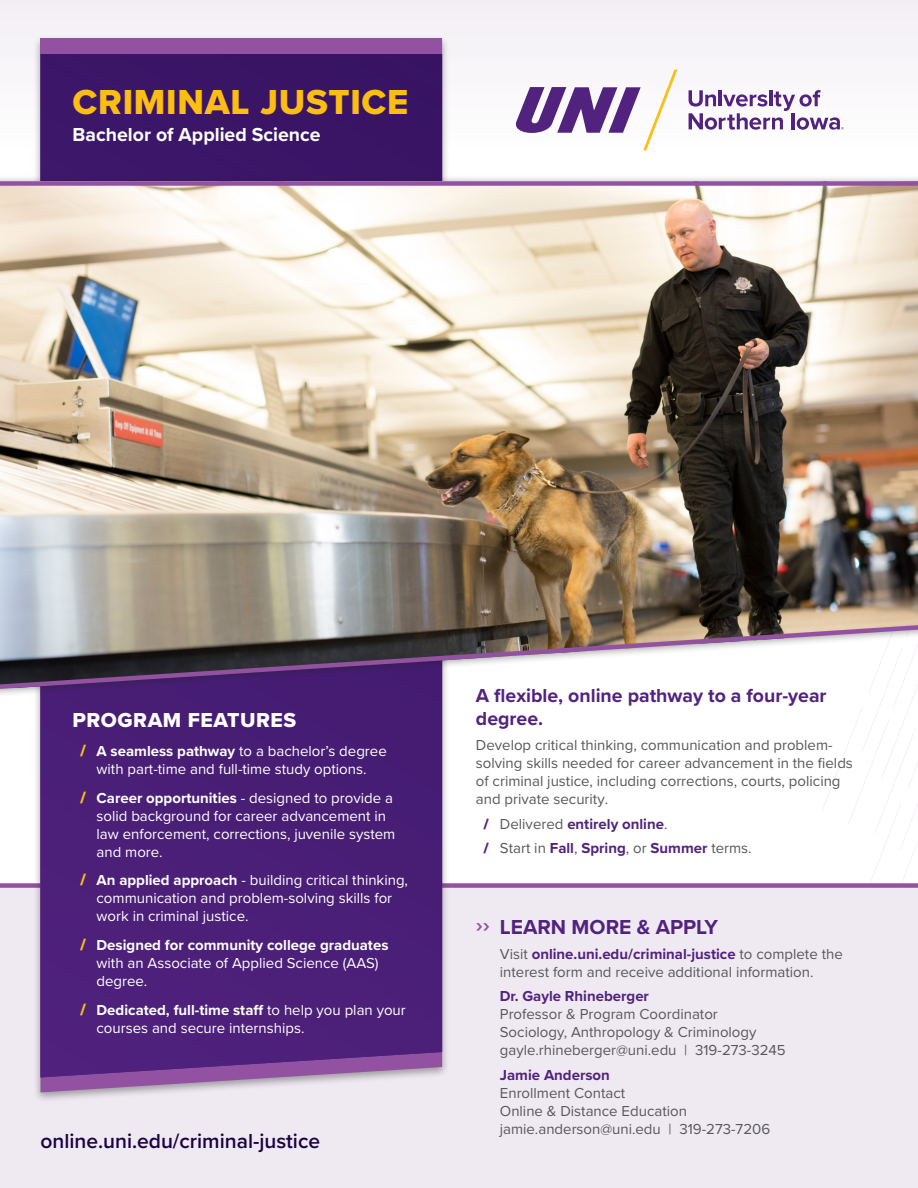
<style>
.page{position:relative;width:918px;height:1188px;background:#fff}
.page>*{position:absolute;margin:0;border:0;box-sizing:border-box;transform-origin:0 0}
.t1{font:36px "Proxima Nova Extrabld";letter-spacing:.02em;color:#fdbe12}
.t2{font:600 21px "Proxima Nova";color:#1b0247}
.t3{font:700 21px "Proxima Nova";color:#52227f}
.t4{font:21px "Proxima Nova Extrabld";letter-spacing:.025em;color:#fff}
.t5{font:700 19.5px/23.4px "Proxima Nova";color:#52227f}
.t6{font:700 19.5px "Proxima Nova";color:#fff}
.t7{font:15px/18px "Proxima Nova";color:#57585a}
.t8{font:15px/18px "Proxima Nova";color:#fff}
.t9{font:700 15px "Proxima Nova";color:#52227f}
.s1{font-weight:900;font-size:16.5px;color:#fdbe12}
.s2{font-weight:700}
.s3{font-weight:900}
.s4{font-weight:400;color:#57585a}
.s5{font-weight:900;color:#52227f}
.s6{font-weight:700;color:#52227f}
.s7{color:#9252a1}
</style>
<div class="page">
<svg style="left:822px;top:698px;width:96px;height:185px"></svg>
<div style="left:0;top:883px;width:918px;height:305px;background:#efeaf2"></div>
<div style="left:0;top:0;width:918px;height:216px;background:#f6f3f7"></div>
<div style="left:33px;top:34px;width:417px;height:1069px;background:#231f20;opacity:.4"></div>
<svg style="left:40px;top:54px;width:402px;height:1023px;background:#481e74"></svg>
<div style="left:40px;top:39px;width:402px;height:15px;background:#9252a1"></div>
<div style="left:0;top:174px;width:918px;height:524px;background:#231f20;opacity:.4"></div>
<img style="left:0;top:179px;width:918px;height:513px">
<svg style="left:516px;top:70px;width:161px;height:80px"></svg>
<svg style="left:689px;top:90px;width:155px;height:40px"></svg>
<p class="t1" style="left:73px;top:75px;width:337px">CRIMINAL JUSTICE</p>
<p class="t6" style="left:73px;top:120px;width:250px">Bachelor of Applied Science</p>
<p class="t4" style="left:73px;top:704px;width:225px">PROGRAM FEATURES</p>
<p class="t8" style="left:80px;top:741px;width:308px;text-align:center"><span class="s1">/</span> <span class="s2">A seamless pathway</span> to a bachelor’s degree with part-time and full-time study options.</p>
<p class="t8" style="left:97px;top:788px;width:300px;text-indent:-16px"><span class="s1">/</span> <span class="s2">Career opportunities</span> - designed to provide a solid background for career advancement in law enforcement, corrections, juvenile system and more.</p>
<p class="t8" style="left:97px;top:871px;width:313px;text-indent:-16px"><span class="s1">/</span> <span class="s2">An applied approach</span> - building critical thinking, communication and problem-solving skills for work in criminal justice.</p>
<p class="t8" style="left:97px;top:935px;width:293px;text-indent:-16px"><span class="s1">/</span> <span class="s2">Designed for community college graduates </span>with an Associate of Applied Science (AAS) degree.</p>
<p class="t8" style="left:97px;top:1000px;width:311px;text-indent:-16px"><span class="s1">/</span> <span class="s2">Dedicated, full-time staff</span> to help you plan your courses and secure internships.</p>
<p class="t2" style="left:40px;top:1125px;width:281px">online.uni.edu/criminal-justice</p>
<p class="t5" style="left:476px;top:683px;width:352px">A flexible, online pathway to a four-year degree.</p>
<p class="t7" style="left:476px;top:735px;width:378px">Develop critical thinking, communication and problem&shy;solving skills needed for career advancement in the fields of criminal justice, including corrections, courts, policing and private security.</p>
<p class="t9" style="left:483px;top:812px;width:186px"><span class="s3">/</span> <span class="s4">Delivered</span> entirely online<span class="s4">.</span></p>
<p class="t7" style="left:483px;top:839px;width:270px"><span class="s5">/</span> Start in <span class="s6">Fall</span>, <span class="s6">Spring</span>, or <span class="s6">Summer</span> terms.</p>
<p class="t3" style="left:476px;top:911px;width:244px"><span class="s7">››</span> LEARN MORE &amp; APPLY</p>
<p class="t7" style="left:500px;top:944px;width:344px">Visit <span class="s6">online.uni.edu/criminal-justice</span> to complete the interest form and receive additional information.</p>
<p class="t7" style="left:500px;top:987px;width:287px"><span class="s6">Dr. Gayle Rhineberger<br></span>Professor &amp; Program Coordinator Sociology, Anthropology &amp; Criminology gayle.rhineberger@uni.edu | 319-273-3245</p>
<p class="t7" style="left:500px;top:1065px;width:127px"><span class="s6">Jamie Anderson<br></span>Enrollment Contact</p>
<p class="t7" style="left:500px;top:1101px;width:189px">Online &amp; Distance Education</p>
<p class="t7" style="left:500px;top:1119px;width:272px">jamie.anderson@uni.edu | 319-273-7206</p>
</div>
